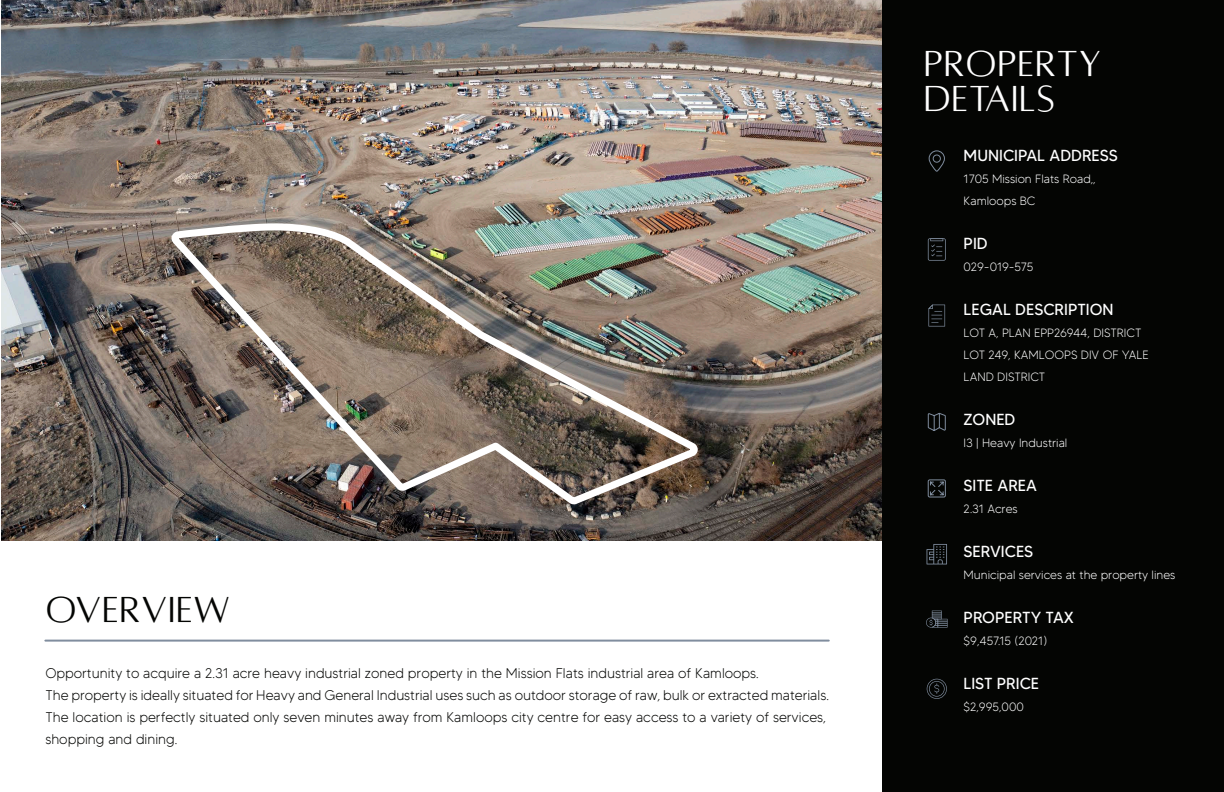
<style>
.page{position:relative;width:1224px;height:792px;background:#fff}
.page>*{position:absolute;margin:0;border:0;box-sizing:border-box;transform-origin:0 0}
.t1{font:40px/35px "Alta caption";color:#fff}
.t2{font:40px "Alta caption";color:#040503}
.t3{font:16px "MADETOMMY";color:#fff}
.t4{font:300 14px/22px "MADETOMMY";color:#040503}
.t5{font:300 12px "MADETOMMY";color:#fff}
</style>
<div class="page">
<img style="left:1px;top:0;width:881px;height:540px">
<div style="left:882px;top:0;width:342px;height:792px;background:#040503"></div>
<img style="left:165px;top:220px;width:538px;height:290px">
<svg style="left:928px;top:150px;width:17px;height:22px"></svg>
<svg style="left:927px;top:412px;width:19px;height:19px"></svg>
<svg style="left:927px;top:479px;width:19px;height:19px"></svg>
<svg style="left:927px;top:679px;width:20px;height:20px"></svg>
<hr style="left:45px;top:640px;width:784px;height:2px;background:#808d9e">
<svg style="left:926px;top:611px;width:22px;height:17px"></svg>
<svg style="left:927px;top:544px;width:20px;height:20px"></svg>
<svg style="left:928px;top:238px;width:18px;height:23px"></svg>
<svg style="left:928px;top:305px;width:17px;height:22px"></svg>
<p class="t2" style="left:45px;top:588px;width:187px">OVERVIEW</p>
<p class="t4" style="left:45px;top:662px;width:715px">Opportunity to acquire a 2.31 acre heavy industrial zoned property in the Mission Flats industrial area of Kamloops.</p>
<p class="t4" style="left:45px;top:684px;width:785px">The property is ideally situated for Heavy and General Industrial uses such as outdoor storage of raw, bulk or extracted materials.<br>The location is perfectly situated only seven minutes away from Kamloops city centre for easy access to a variety of services,</p>
<p class="t4" style="left:45px;top:728px;width:133px">shopping and dining.</p>
<p class="t1" style="left:923px;top:45px;width:180px">PROPERTY<br>DETAILS</p>
<p class="t3" style="left:964px;top:145px;width:156px">MUNICIPAL ADDRESS</p>
<p class="t5" style="left:964px;top:171px;width:134px">1705 Mission Flats Road,,</p>
<p class="t5" style="left:964px;top:193px;width:73px">Kamloops BC</p>
<p class="t3" style="left:964px;top:233px;width:26px">PID</p>
<p class="t5" style="left:964px;top:259px;width:71px">029-019-575</p>
<p class="t3" style="left:964px;top:299px;width:151px">LEGAL DESCRIPTION</p>
<p class="t5" style="left:964px;top:325px;width:179px">LOT A, PLAN EPP26944, DISTRICT</p>
<p class="t5" style="left:964px;top:347px;width:187px">LOT 249, KAMLOOPS DIV OF YALE</p>
<p class="t5" style="left:964px;top:369px;width:83px">LAND DISTRICT</p>
<p class="t3" style="left:964px;top:409px;width:53px">ZONED</p>
<p class="t5" style="left:964px;top:435px;width:105px">I3 | Heavy Industrial</p>
<p class="t3" style="left:964px;top:475px;width:75px">SITE AREA</p>
<p class="t5" style="left:964px;top:501px;width:56px">2.31 Acres</p>
<p class="t3" style="left:964px;top:541px;width:71px">SERVICES</p>
<p class="t5" style="left:964px;top:567px;width:213px">Municipal services at the property lines</p>
<p class="t3" style="left:964px;top:607px;width:112px">PROPERTY TAX</p>
<p class="t5" style="left:964px;top:633px;width:85px">$9,457.15 (2021)</p>
<p class="t3" style="left:964px;top:673px;width:77px">LIST PRICE</p>
<p class="t5" style="left:964px;top:699px;width:62px">$2,995,000</p>
</div>
